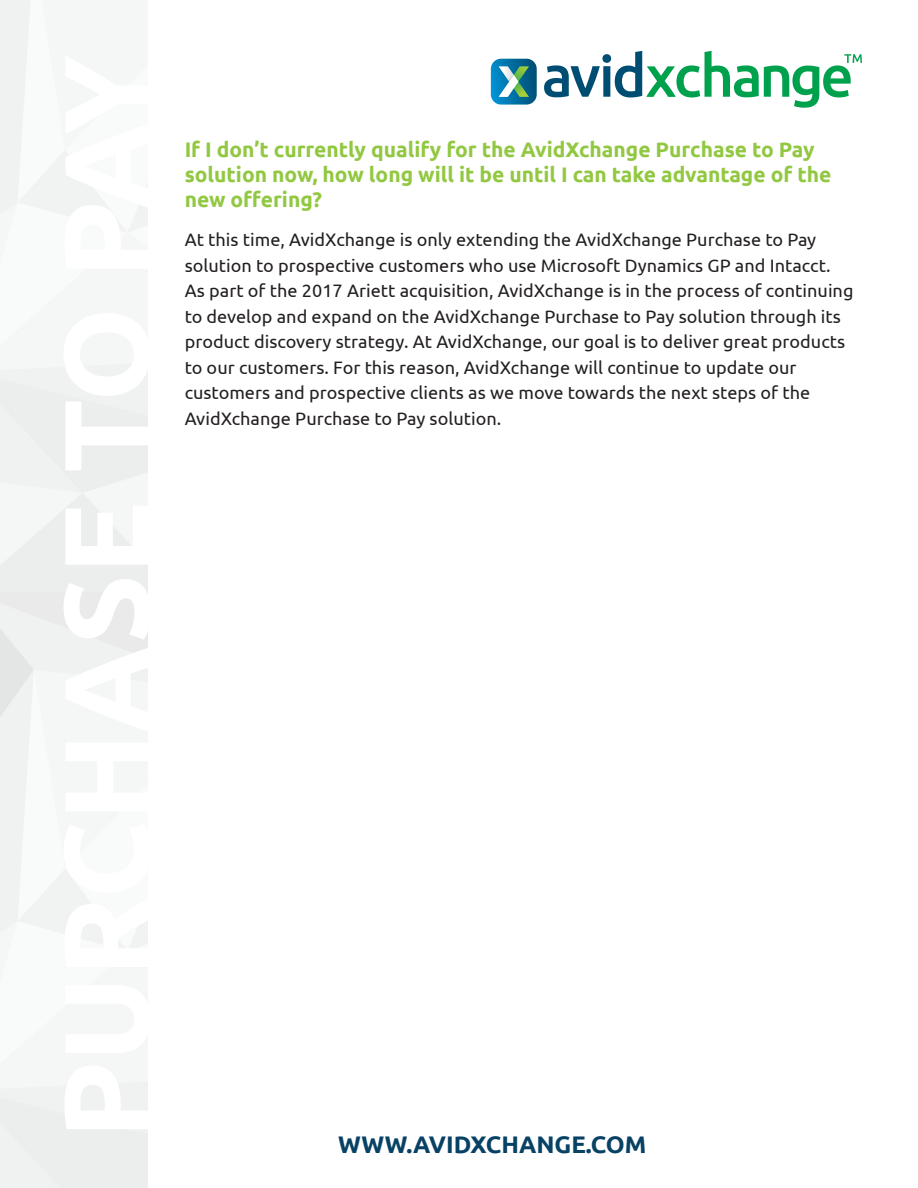
<style>
.page{position:relative;width:918px;height:1188px;background:#fff}
.page>*{position:absolute;margin:0;border:0;box-sizing:border-box;transform-origin:0 0}
.t1{font:700 24px "Ubuntu";color:#074164}
.t2{font:700 21px/25.2px "Ubuntu";color:#92c841}
.t3{font:18px/25.5px "Ubuntu";color:#231f20}
</style>
<div class="page">
<svg style="left:491px;top:59px;width:46px;height:46px;background:#3c92a9"></svg>
<svg style="left:544px;top:51px;width:318px;height:57px"></svg>
<p class="t2" style="left:185px;top:136px;width:648px">If I don’t currently qualify for the AvidXchange Purchase to Pay solution now, how long will it be until I can take advantage of the new offering?</p>
<p class="t3" style="left:185px;top:226px;width:670px">At this time, AvidXchange is only extending the AvidXchange Purchase to Pay solution to prospective customers who use Microsoft Dynamics GP and Intacct.<br>As part of the 2017 Ariett acquisition, AvidXchange is in the process of continuing to develop and expand on the AvidXchange Purchase to Pay solution through its product discovery strategy. At AvidXchange, our goal is to deliver great products to our customers. For this reason, AvidXchange will continue to update our customers and prospective clients as we move towards the next steps of the AvidXchange Purchase to Pay solution.</p>
<h1 class="t1" style="left:338px;top:1128px;width:310px">WWW.AVIDXCHANGE.COM</h1>
</div>
